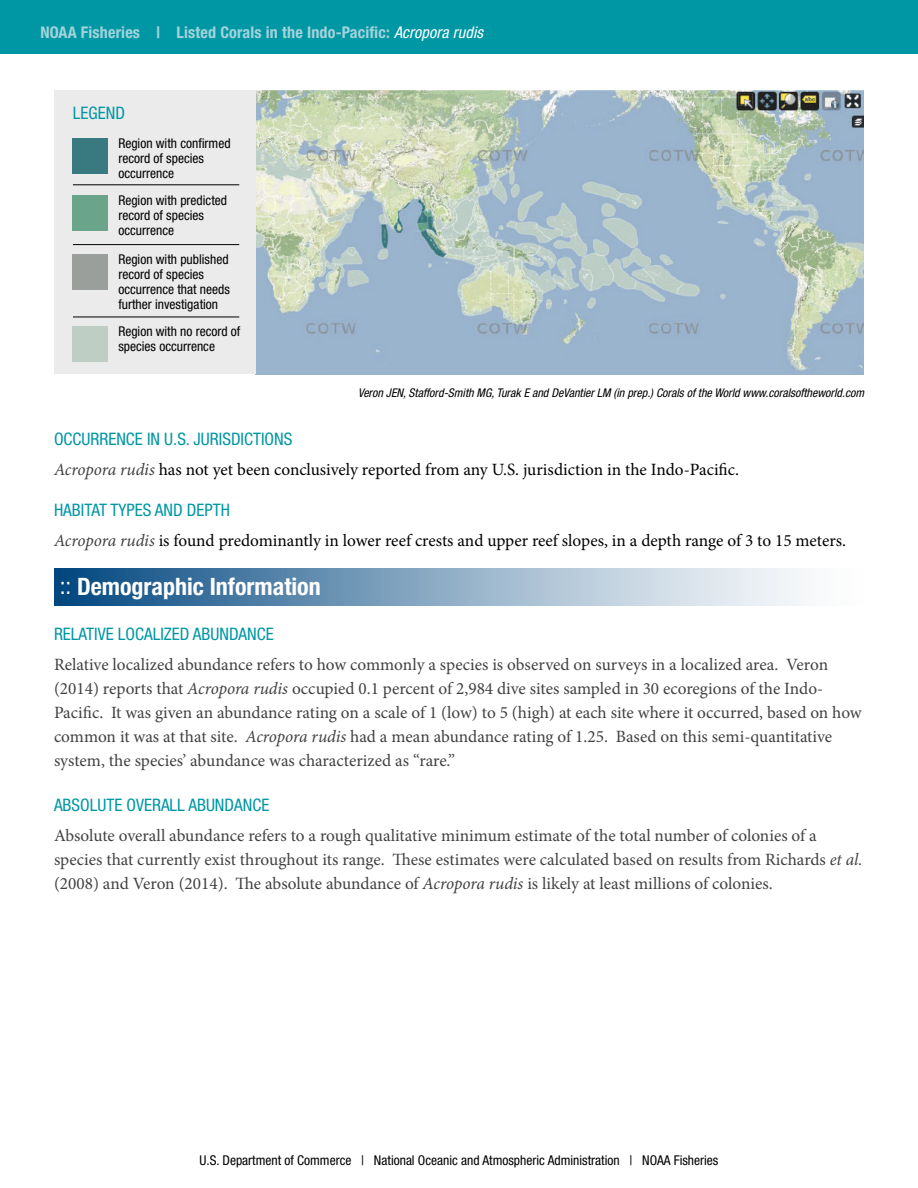
<style>
.page{position:relative;width:918px;height:1188px;background:#fff}
.page>*{position:absolute;margin:0;border:0;box-sizing:border-box;transform-origin:0 0}
.t1{font:700 condensed 24px "Helvetica Neue LT Std";color:#fff}
.t2{font:17.25px/24px "Minion Pro";color:#414042}
.t3{font:17.25px "Minion Pro";letter-spacing:-.005em;color:#000}
.t4{font:condensed 17.25px "Helvetica Neue LT Std";color:#0097a5}
.t5{font:700 condensed 16.2px "Helvetica Neue LT Std";letter-spacing:.01em;color:#a3d3da}
.t6{font:condensed 13.5px/15px "Helvetica Neue LT Std";color:#000}
.t7{font:italic condensed 12px "Helvetica Neue LT Std";color:#000}
.s1{font-weight:400;font-style:italic;color:#fff}
.s2{font-style:italic;color:#414042}
.s3{font-weight:400}
.s4{font-style:italic}
</style>
<div class="page">
<div style="left:0;top:0;width:918px;height:54px;background:#0097a5"></div>
<div style="left:54px;top:569px;width:810px;height:37px;background:linear-gradient(to right,#0b4d84,#fff)"></div>
<img style="left:255px;top:91px;width:609px;height:283px">
<div style="left:54px;top:91px;width:201px;height:283px;background:#ebebec"></div>
<div style="left:73px;top:139px;width:35px;height:35px;background:#397a80"></div>
<div style="left:73px;top:196px;width:35px;height:35px;background:#6aa48b"></div>
<div style="left:73px;top:254px;width:35px;height:35px;background:#9a9f9b"></div>
<div style="left:73px;top:326px;width:35px;height:36px;background:#becec4"></div>
<hr style="left:73px;top:244px;width:166px;height:1px;background:#000">
<hr style="left:73px;top:184px;width:166px;height:1px;background:#000">
<hr style="left:73px;top:317px;width:166px;height:1px;background:#000">
<p class="t5" style="left:40px;top:22px;width:444px">NOAA Fisheries | Listed Corals in the Indo-Pacific: <span class="s1">Acropora rudis</span></p>
<p class="t4" style="left:73px;top:103px;width:54px">legen d</p>
<p class="t6" style="left:118px;top:136px;width:114px">Region with confirmed record of species occurrence</p>
<p class="t6" style="left:118px;top:193px;width:110px">Region with predicted record of species occurrence</p>
<p class="t6" style="left:118px;top:251px;width:113px">Region with published record of species occurrence that needs further investigation</p>
<p class="t6" style="left:118px;top:324px;width:124px">Region with no record of species occurrence</p>
<p class="t7" style="left:358px;top:386px;width:508px">Veron JEN, Stafford-Smith MG, Turak E and DeVantier LM (in prep.) Corals of the World www.coralsoftheworld.com</p>
<p class="t4" style="left:54px;top:429px;width:46px">Occurren</p>
<p class="t4" style="left:126px;top:429px;width:136px">ce in U.S. jurisdictions</p>
<p class="t3" style="left:54px;top:458px;width:687px"><span class="s2">Acropora rudis</span> has not yet been conclusively reported from any U.S. jurisdiction in the Indo-Pacific.</p>
<p class="t4" style="left:54px;top:500px;width:143px">Habitat Types and Depth</p>
<p class="t3" style="left:54px;top:529px;width:794px"><span class="s2">Acropora rudis</span> is found predominantly in lower reef crests and upper reef slopes, in a depth range of 3 to 15 meters.</p>
<h1 class="t1" style="left:60px;top:572px;width:262px"><span class="s3">::</span> Demographic Information</h1>
<p class="t4" style="left:54px;top:624px;width:41px">Relative</p>
<p class="t4" style="left:118px;top:624px;width:156px">Localized Abundance</p>
<p class="t2" style="left:54px;top:653px;width:809px">Relative localized abundance refers to how commonly a species is observed on surveys in a localized area. Veron (2014) reports that <span class="s4">Acropora rudis</span> occupied 0.1 percent of 2,984 dive sites sampled in 30 ecoregions of the Indo-Pacific. It was given an abundance rating on a scale of 1 (low) to 5 (high) at each site where it occurred, based on how common it was at that site. <span class="s4">Acropora rudis</span> had a mean abundance rating of 1.25. Based on this semi-quantitative system, the species’ abundance was characterized as “rare.”</p>
<p class="t4" style="left:54px;top:795px;width:10px">Abso</p>
<p class="t4" style="left:90px;top:795px;width:180px">lute Overall Abundance</p>
<p class="t2" style="left:54px;top:824px;width:810px">Absolute overall abundance refers to a rough qualitative minimum estimate of the total number of colonies of a species that currently exist throughout its range. These estimates were calculated based on results from Richards <span class="s4">et al. </span>(2008) and Veron (2014). The absolute abundance of <span class="s4">Acropora rudis</span> is likely at least millions of colonies.</p>
<p class="t6" style="left:200px;top:1153px;width:520px">U.S. Department of Commerce | National Oceanic and Atmospheric Administration | NOAA Fisheries</p>
</div>
